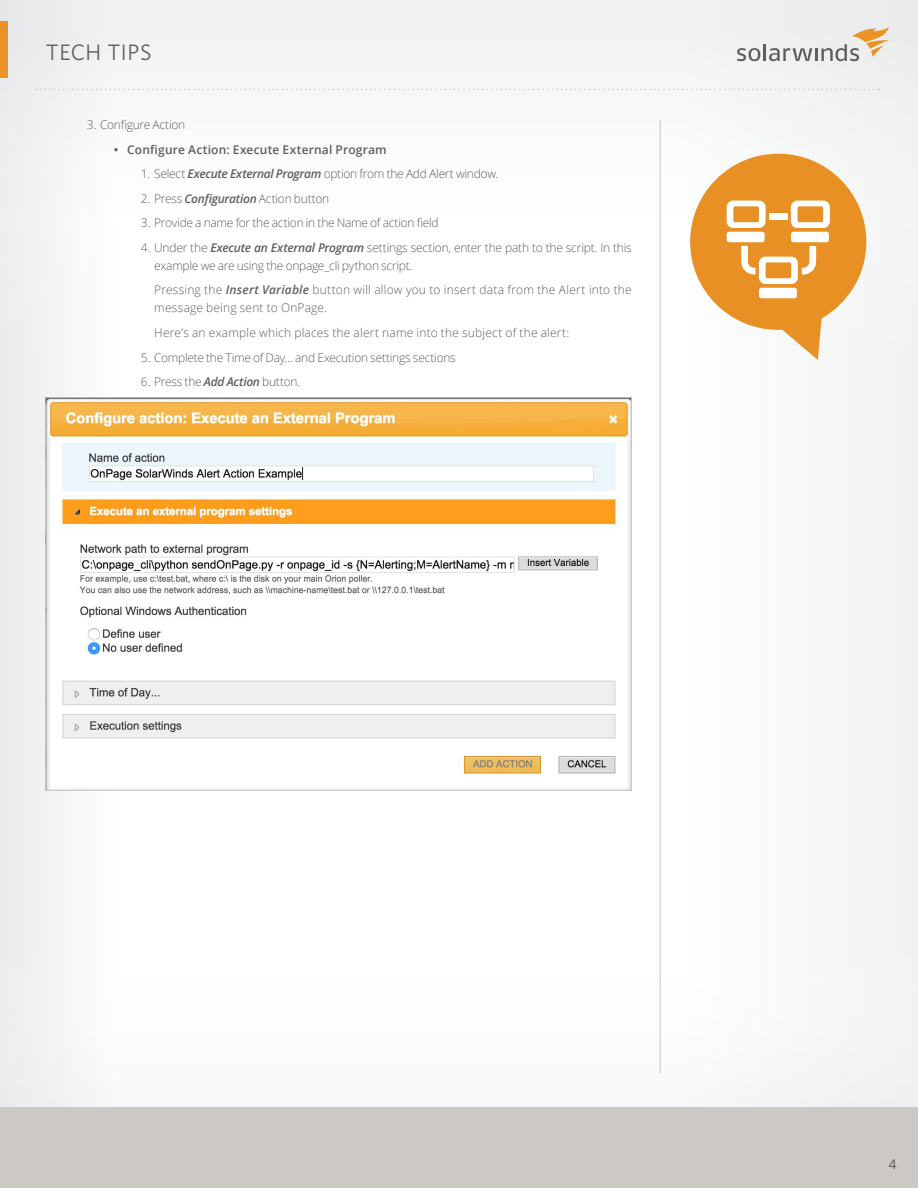
<style>
.page{position:relative;width:918px;height:1188px;background:#fff}
.page>*{position:absolute;margin:0;border:0;box-sizing:border-box;transform-origin:0 0}
.t1{font:22.35px "Whitney";letter-spacing:.02em;color:#615d5b}
.t2{font:13.5px "Open Sans";color:#615d5b}
.t3{font:300 12px/18px "Open Sans";letter-spacing:-.02em;color:#615d5b}
.t4{font:300 12px/18px "Open Sans";letter-spacing:.015em;color:#615d5b}
.t5{font:600 12px "Open Sans";letter-spacing:.015em;color:#615d5b}
.s1{font-weight:600;font-style:italic}
</style>
<div class="page">
<div style="left:0;top:0;width:918px;height:1188px;background:linear-gradient(to bottom,#f7f7f7,#fafbfb)"></div>
<div style="left:0;top:1107px;width:918px;height:81px;background:#ccc8c4"></div>
<div style="left:0;top:22px;width:8px;height:56px;background:#ea9223"></div>
<svg style="left:36px;top:89px;width:843px;height:1px"></svg>
<svg style="left:737px;top:48px;width:23px;height:13px"></svg>
<hr style="left:763px;top:44px;width:3px;height:17px;background:#615d5b">
<svg style="left:769px;top:26px;width:121px;height:35px;background:#dcd5cb"></svg>
<img style="left:48px;top:399px;width:582px;height:390px">
<hr style="left:660px;top:120px;width:1px;height:953px;background:#ccc8c4">
<svg style="left:690px;top:154px;width:176px;height:206px"></svg>
<h1 class="t1" style="left:46px;top:39px;width:107px">TECH TIPS</h1>
<p class="t3" style="left:87px;top:115px;width:100px">3. Configure Action</p>
<p class="t5" style="left:114px;top:141px;width:274px">• Configure Action: Execute External Program</p>
<p class="t3" style="left:141px;top:165px;width:359px">1. Select <span class="s1">Execute External Program</span> option from the Add Alert window.</p>
<p class="t3" style="left:141px;top:189px;width:190px">2. Press <span class="s1">Configuration</span> Action button</p>
<p class="t3" style="left:141px;top:214px;width:299px">3. Provide a name for the action in the Name of action field</p>
<p class="t3" style="left:154px;top:238px;width:479px;text-indent:-14px">4. Under the <span class="s1">Execute an External Program</span> settings section, enter the path to the script. In this example we are using the onpage_cli python script.</p>
<p class="t4" style="left:154px;top:281px;width:479px">Pressing the <span class="s1">Insert Variable</span> button will allow you to insert data from the Alert into the message being sent to OnPage.</p>
<p class="t4" style="left:154px;top:324px;width:417px">Here’s an example which places the alert name into the subject of the alert:</p>
<p class="t3" style="left:141px;top:348px;width:317px">5. Complete the Time of Day… and Execution settings sections</p>
<p class="t3" style="left:141px;top:373px;width:161px">6. Press the <span class="s1">Add Action</span> button.</p>
<p class="t2" style="left:889px;top:1155px;width:9px">4</p>
</div>
